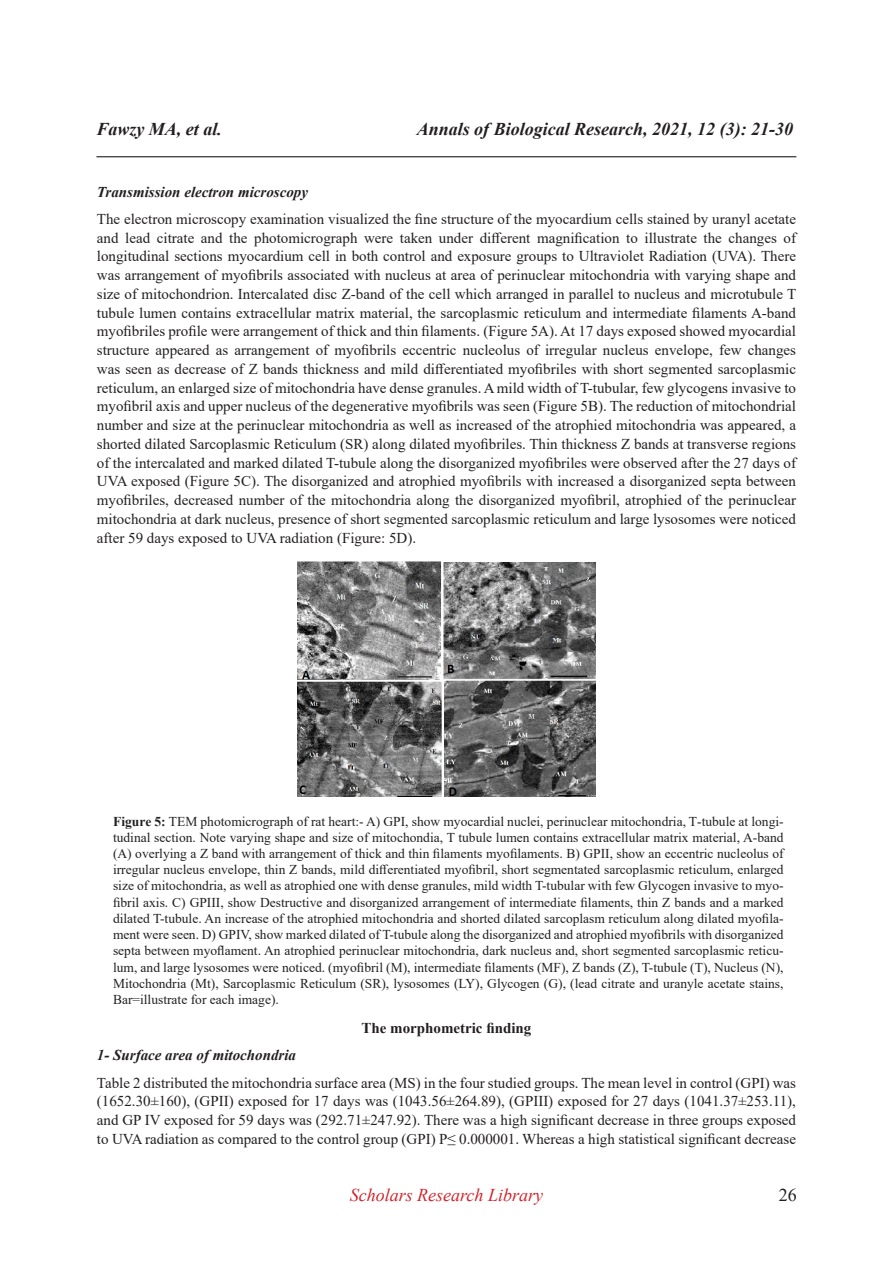
<style>
.page{position:relative;width:893px;height:1263px;background:#fff}
.page>*{position:absolute;margin:0;border:0;box-sizing:border-box;transform-origin:0 0}
.t1{font:italic 700 18px "Times New Roman";color:#231f20}
.t2{font:italic 18px "Times New Roman";color:#d1232a}
.t3{font:18px "Times New Roman";color:#231f20}
.t4{font:15px/18.8px "Times New Roman";color:#231f20;text-align:justify}
.t5{font:italic 700 15px "Times New Roman";color:#231f20}
.t6{font:700 15px "Times New Roman";color:#231f20}
.t7{font:13.5px/16.2px "Times New Roman";color:#231f20;text-align:justify}
.s1{font-weight:700}
</style>
<div class="page">
<hr style="left:96px;top:156px;width:700px;height:1px;background:#231f20">
<img style="left:297px;top:562px;width:299px;height:234px">
<p class="t1" style="left:96px;top:117px;width:127px">Fawzy MA, et al.</p>
<p class="t1" style="left:417px;top:117px;width:378px">Annals of Biological Research, 2021, 12 (3): 21-30</p>
<p class="t5" style="left:97px;top:181px;width:213px">Transmission electron microscopy</p>
<p class="t4" style="left:97px;top:209px;width:701px">The electron microscopy examination visualized the fine structure of the myocardium cells stained by uranyl acetate and lead citrate and the photomicrograph were taken under different magnification to illustrate the changes of longitudinal sections myocardium cell in both control and exposure groups to Ultraviolet Radiation (UVA). There was arrangement of myofibrils associated with nucleus at area of perinuclear mitochondria with varying shape and size of mitochondrion. Intercalated disc Z-band of the cell which arranged in parallel to nucleus and microtubule T tubule lumen contains extracellular matrix material, the sarcoplasmic reticulum and intermediate filaments A-band myofibriles profile were arrangement of thick and thin filaments. (Figure 5A). At 17 days exposed showed myocardial structure appeared as arrangement of myofibrils eccentric nucleolus of irregular nucleus envelope, few changes was seen as decrease of Z bands thickness and mild differentiated myofibriles with short segmented sarcoplasmic reticulum, an enlarged size of mitochondria have dense granules. A mild width of T-tubular, few glycogens invasive to myofibril axis and upper nucleus of the degenerative myofibrils was seen (Figure 5B). The reduction of mitochondrial number and size at the perinuclear mitochondria as well as increased of the atrophied mitochondria was appeared, a shorted dilated Sarcoplasmic Reticulum (SR) along dilated myofibriles. Thin thickness Z bands at transverse regions of the intercalated and marked dilated T-tubule along the disorganized myofibriles were observed after the 27 days of UVA exposed (Figure 5C). The disorganized and atrophied myofibrils with increased a disorganized septa between myofibriles, decreased number of the mitochondria along the disorganized myofibril, atrophied of the perinuclear mitochondria at dark nucleus, presence of short segmented sarcoplasmic reticulum and large lysosomes were noticed after 59 days exposed to UVA radiation (Figure: 5D).</p>
<p class="t7" style="left:113px;top:813px;width:672px"><span class="s1">Figure 5:</span> TEM photomicrograph of rat heart:- A) GPI, show myocardial nuclei, perinuclear mitochondria, T‐tubule at longi&shy;tudinal section. Note varying shape and size of mitochondia, T tubule lumen contains extracellular matrix material, A-band (A) overlying a Z band with arrangement of thick and thin filaments myofilaments. B) GPII, show an eccentric nucleolus of irregular nucleus envelope, thin Z bands, mild differentiated myofibril, short segmentated sarcoplasmic reticulum, enlarged size of mitochondria, as well as atrophied one with dense granules, mild width T-tubular with few Glycogen invasive to myo&shy;fibril axis. C) GPIII, show Destructive and disorganized arrangement of intermediate filaments, thin Z bands and a marked dilated T-tubule. An increase of the atrophied mitochondria and shorted dilated sarcoplasm reticulum along dilated myofila&shy;ment were seen. D) GPIV, show marked dilated of T-tubule along the disorganized and atrophied myofibrils with disorganized septa between myoflament. An atrophied perinuclear mitochondria, dark nucleus and, short segmented sarcoplasmic reticu&shy;lum, and large lysosomes were noticed. (myofibril (M), intermediate filaments (MF), Z bands (Z), T-tubule (T), Nucleus (N), Mitochondria (Mt), Sarcoplasmic Reticulum (SR), lysosomes (LY), Glycogen (G), (lead citrate and uranyle acetate stains, Bar=illustrate for each image).</p>
<p class="t6" style="left:361px;top:1017px;width:172px">The morphometric finding</p>
<p class="t5" style="left:97px;top:1045px;width:201px">1- Surface area of mitochondria</p>
<p class="t4" style="left:97px;top:1073px;width:701px">Table 2 distributed the mitochondria surface area (MS) in the four studied groups. The mean level in control (GPI) was (1652.30±160), (GPII) exposed for 17 days was (1043.56±264.89), (GPIII) exposed for 27 days (1041.37±253.11), and GP IV exposed for 59 days was (292.71±247.92). There was a high significant decrease in three groups exposed to UVA radiation as compared to the control group (GPI) P≤ 0.000001. Whereas a high statistical significant decrease</p>
<p class="t2" style="left:350px;top:1183px;width:195px">Scholars Research Library</p>
<p class="t3" style="left:779px;top:1183px;width:19px">26</p>
</div>
